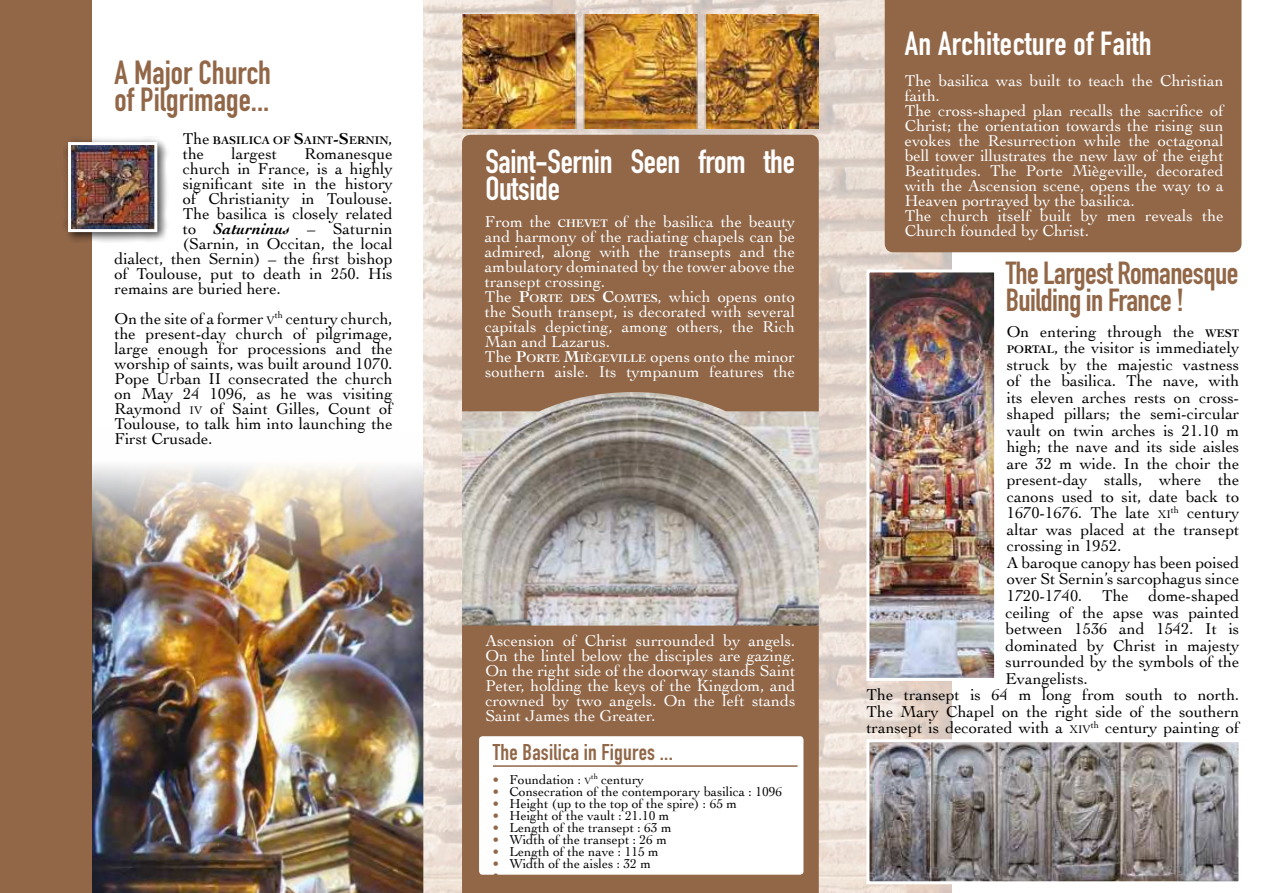
<style>
.page{position:relative;width:1263px;height:893px;background:#fff}
.page>*{position:absolute;margin:0;border:0;box-sizing:border-box;transform-origin:0 0}
.t1{font:700 33px/27px "DIN Condensed";letter-spacing:-.01em;color:#fff}
.t2{font:700 33px/27px "DIN Condensed";color:#916748}
.t3{font:700 33px "DIN Condensed";letter-spacing:.01em;color:#fff}
.t4{font:700 31.5px/27px "DIN Condensed";letter-spacing:-.02em;color:#916748}
.t5{font:700 22.5px "DIN Condensed";letter-spacing:.01em;color:#916748}
.t6{font:16.5px/16.5px "Cochin";color:#000;text-align:justify}
.t7{font:16.5px/15px "Cochin";color:#fff}
.t8{font:13.5px/12px "Cochin";color:#000}
.t9{font:700 11.55px "Cochin";color:#000}
.s1{font-weight:400;font-size:16.5px}
.s2{font-size:16.5px}
.s3{font-weight:700;font-style:italic}
.s4{font-size:11.55px}
.s5{font-weight:700;font-size:11.55px}
.s6{font-weight:700}
.s7{color:#916748}
.s8{font-size:9.45px}
</style>
<div class="page">
<img style="left:423px;top:0;width:528px;height:893px">
<img style="left:91px;top:427px;width:332px;height:466px">
<div style="left:0;top:0;width:91px;height:893px;background:#916748"></div>
<div style="left:63px;top:136px;width:105px;height:107px;background:#000;opacity:.75"></div>
<img style="left:72px;top:146px;width:81px;height:82px">
<div style="left:68px;top:142px;width:89px;height:90px;border:3px solid #fff"></div>
<img style="left:462px;top:15px;width:357px;height:113px">
<img style="left:870px;top:273px;width:123px;height:404px">
<div style="left:866px;top:269px;width:131px;height:412px;border:3px solid #fff"></div>
<img style="left:870px;top:743px;width:367px;height:137px">
<div style="left:866px;top:739px;width:375px;height:145px;border:3px solid #fff"></div>
<svg style="left:462px;top:135px;width:357px;height:758px;background:#9b7f69"></svg>
<div style="left:478px;top:735px;width:326px;height:140px;background:#fff;border-radius:4px"></div>
<div style="left:477px;top:735px;width:328px;height:141px;border:2px solid #916748;border-radius:4px"></div>
<hr style="left:493px;top:765px;width:304px;height:2px;background:#916748">
<div style="left:885px;top:0;width:356px;height:252px;background:#916748"></div>
<h1 class="t2" style="left:115px;top:62px;width:158px">A Major Church of Pilgrimage...</h1>
<p class="t9" style="left:183px;top:133px;width:211px"><span class="s1">The</span> BASILICA OF <span class="s2">S</span>AINT<span class="s2">-S</span>ERNIN<span class="s1">,</span></p>
<p class="t6" style="left:183px;top:144px;width:23px">the</p>
<p class="t6" style="left:232px;top:144px;width:47px">largest</p>
<p class="t6" style="left:304px;top:144px;width:90px">Romanesque</p>
<p class="t6" style="left:183px;top:159px;width:211px">church in France, is a highly</p>
<p class="t6" style="left:183px;top:174px;width:211px">significant site in the history</p>
<p class="t6" style="left:183px;top:191px;width:211px">of Christianity in Toulouse.</p>
<p class="t6" style="left:183px;top:204px;width:211px">The basilica is closely related</p>
<p class="t6" style="left:183px;top:221px;width:211px">to <span class="s3">Saturninus</span> – Saturnin</p>
<p class="t6" style="left:183px;top:234px;width:211px">(Sarnin, in Occitan, the local</p>
<p class="t6" style="left:115px;top:249px;width:280px">dialect, then Sernin) – the first bishop</p>
<p class="t6" style="left:115px;top:264px;width:280px">of Toulouse, put to death in 250. His</p>
<p class="t6" style="left:115px;top:281px;width:168px">remains are buried here.</p>
<p class="t6" style="left:115px;top:310px;width:280px;line-height:15px">On the site of a former <span class="s4">V</span><sup>th</sup> century church, the present-day church of pilgrimage, large enough for processions and the worship of saints, was built around 1070.<br>Pope Urban II consecrated the church on May 24 1096, as he was visiting Raymond <span class="s4">IV</span> of Saint Gilles, Count of Toulouse, to talk him into launching the First Crusade.</p>
<h1 class="t1" style="left:485px;top:152px;width:311px">Saint-Sernin Seen from the<br>Outside</h1>
<p class="t7" style="left:485px;top:213px;width:311px">From the <span class="s5">CHEVET</span> of the basilica the beauty and harmony of the radiating chapels can be admired, along with the transepts and the ambulatory dominated by the tower above the transept crossing.<br>The <span class="s6">P</span><span class="s5">ORTE DES</span> <span class="s6">C</span><span class="s5">OMTES</span>, which opens onto the South transept, is decorated with several capitals depicting, among others, the Rich Man and Lazarus.<br>The <span class="s6">P</span><span class="s5">ORTE</span> <span class="s6">M</span><span class="s5">IÈGEVILLE</span> opens onto the minor southern aisle. Its tympanum features the</p>
<p class="t7" style="left:485px;top:632px;width:311px;text-align:justify">Ascension of Christ surrounded by angels.<br>On the lintel below the disciples are gazing.<br>On the right side of the doorway stands Saint Peter, holding the keys of the Kingdom, and crowned by two angels. On the left stands Saint James the Greater.</p>
<h3 class="t5" style="left:493px;top:744px;width:181px">The Basilica in Figures ...</h3>
<p class="t8" style="left:492px;top:773px;width:153px"><span class="s7">•</span> Foundation : <span class="s8">V</span><sup>th</sup> century</p>
<p class="t8" style="left:492px;top:785px;width:291px"><span class="s7">•</span> Consecration of the contemporary basilica : 1096</p>
<p class="t8" style="left:492px;top:797px;width:246px"><span class="s7">•</span> Height (up to the top of the spire) : 65 m</p>
<p class="t8" style="left:492px;top:809px;width:178px"><span class="s7">•</span> Height of the vault : 21.10 m</p>
<p class="t8" style="left:492px;top:823px;width:181px"><span class="s7">•</span> Length of the transept : 63 m</p>
<p class="t8" style="left:492px;top:835px;width:176px"><span class="s7">•</span> Width of the transept : 26 m</p>
<p class="t8" style="left:492px;top:847px;width:168px"><span class="s7">•</span> Length of the nave : 115 m</p>
<p class="t8" style="left:492px;top:859px;width:160px"><span class="s7">•</span> Width of the aisles : 32 m <span class="s7">•</span></p>
<h1 class="t3" style="left:905px;top:32px;width:249px">An Architecture of Faith</h1>
<p class="t7" style="left:905px;top:73px;width:320px">The basilica was built to teach the Christian faith.<br>The cross-shaped plan recalls the sacrifice of Christ; the orientation towards the rising sun evokes the Resurrection while the octagonal bell tower illustrates the new law of the eight Beatitudes. The Porte Miègeville, decorated with the Ascension scene, opens the way to a Heaven portrayed by the basilica.<br>The church itself built by men reveals the Church founded by Christ.</p>
<h2 class="t4" style="left:1006px;top:263px;width:234px">The Largest Romanesque<br>Building in France !</h2>
<p class="t6" style="left:1007px;top:322px;width:234px;text-align:left">On entering through the <span class="s5">WEST<br>PORTAL</span>, the visitor is immediately struck by the majestic vastness of the basilica. The nave, with its eleven arches rests on cross&shy;shaped pillars; the semi-circular vault on twin arches is 21.10 m high; the nave and its side aisles are 32 m wide. In the choir the present-day stalls, where the canons used to sit, date back to<br>1670-1676. The late <span class="s4">XI</span><sup>th</sup> century altar was placed at the transept crossing in 1952.<br>A baroque canopy has been poised over St Sernin’s sarcophagus since<br>1720-1740. The dome-shaped</p>
<p class="t6" style="left:1005px;top:603px;width:235px">ceiling of the apse was painted</p>
<p class="t6" style="left:1005px;top:620px;width:235px">between 1536 and 1542. It is</p>
<p class="t6" style="left:1005px;top:639px;width:235px">dominated by Christ in majesty</p>
<p class="t6" style="left:1005px;top:655px;width:235px">surrounded by the symbols of the</p>
<p class="t6" style="left:1005px;top:672px;width:84px">Evangelists.</p>
<p class="t6" style="left:866px;top:686px;width:374px">The transept is 64 m long from south to north.</p>
<p class="t6" style="left:866px;top:702px;width:374px">The Mary Chapel on the right side of the southern</p>
<p class="t6" style="left:866px;top:719px;width:374px">transept is decorated with a <span class="s4">XIV</span><sup>th</sup> century painting of</p>
</div>
